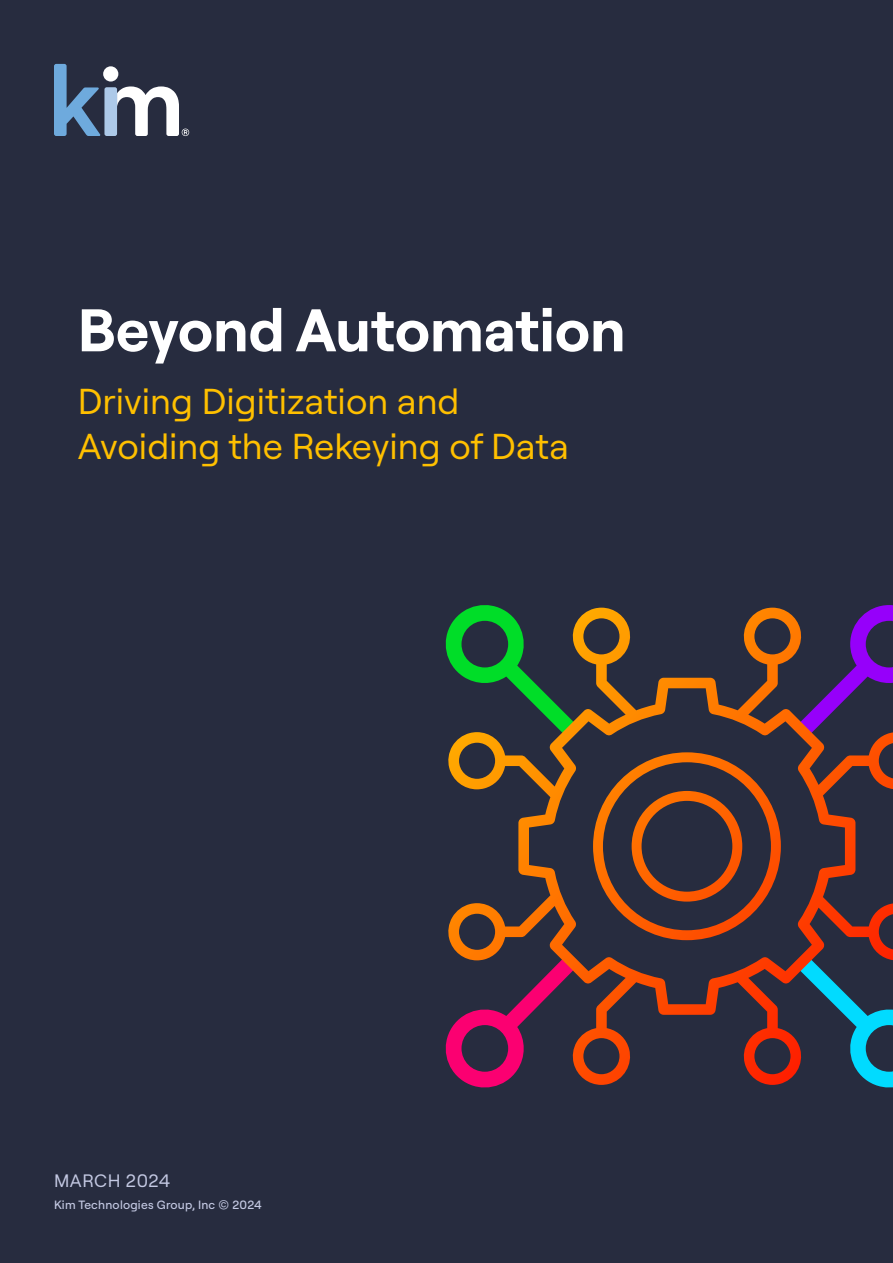
<style>
.page{position:relative;width:893px;height:1263px;background:#272c3f}
.page>*{position:absolute;margin:0;border:0;box-sizing:border-box;transform-origin:0 0}
.t1{font:700 60px "Roobert";color:#fff}
.t2{font:36px/45px "Roobert";color:#ffc000}
.t3{font:18px "Roobert";letter-spacing:.03em;color:#c4c9e3}
.t4{font:500 12px "Roobert";letter-spacing:.02em;color:#c4c9e3}
</style>
<div class="page">
<div style="left:103px;top:66px;width:15px;height:16px;background:#fff;border-radius:50%"></div>
<div style="left:104px;top:87px;width:13px;height:49px;background:#adc9e8;border-radius:2px"></div>
<svg style="left:54px;top:64px;width:47px;height:72px"></svg>
<svg style="left:117px;top:86px;width:72px;height:50px"></svg>
<svg style="left:445px;top:605px;width:54px;height:48px"></svg>
<svg style="left:445px;top:1039px;width:53px;height:49px"></svg>
<svg style="left:447px;top:608px;width:446px;height:477px"></svg>
<svg style="left:593px;top:752px;width:188px;height:188px"></svg>
<h1 class="t1" style="left:78px;top:286px;width:549px">Beyond Automation</h1>
<p class="t2" style="left:78px;top:377px;width:493px">Driving Digitization and<br>Avoiding the Rekeying of Data</p>
<p class="t3" style="left:54px;top:1168px;width:118px">MARCH 2024</p>
<p class="t4" style="left:54px;top:1196px;width:209px">Kim Technologies Group, Inc © 2024</p>
</div>
